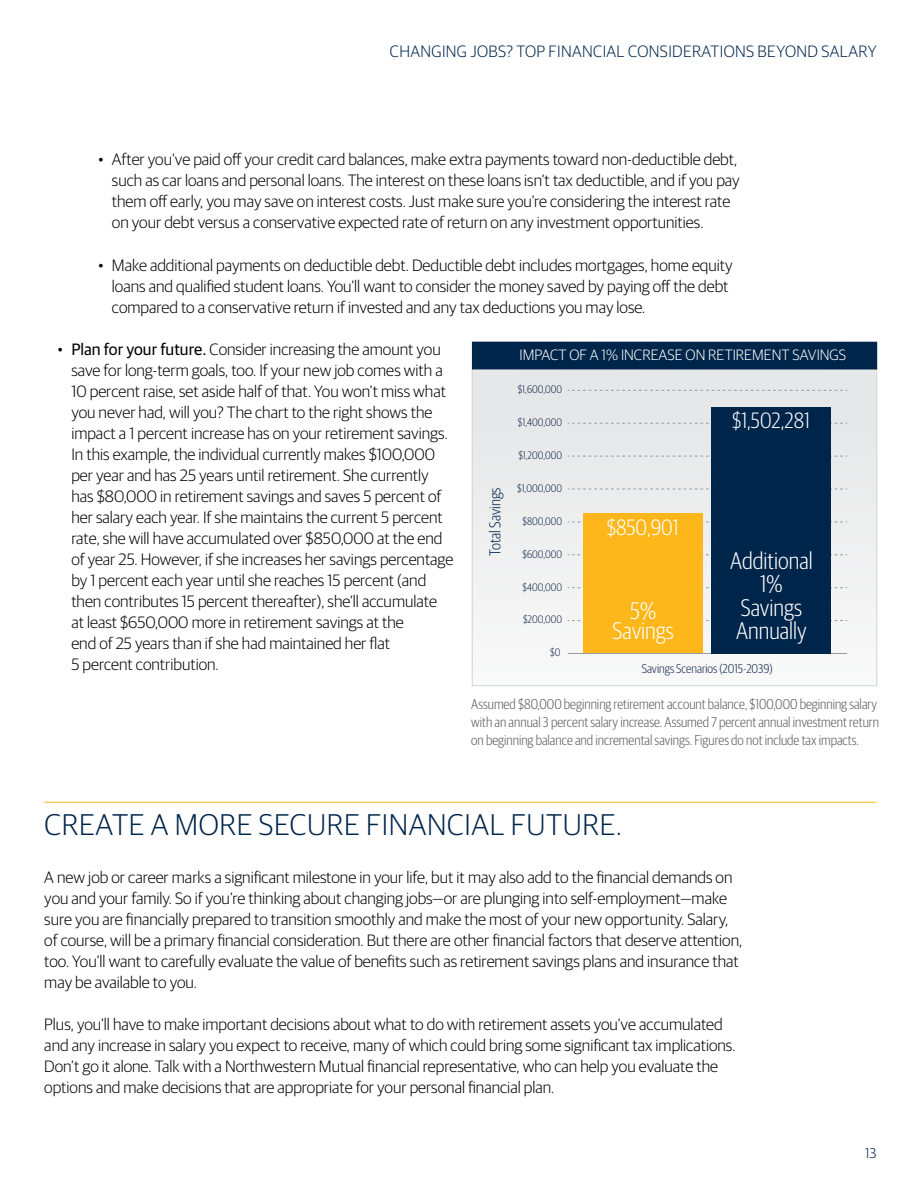
<style>
.page{position:relative;width:921px;height:1191px;background:#fff}
.page>*{position:absolute;margin:0;border:0;box-sizing:border-box;transform-origin:0 0}
.t1{font:300 30px "Guardian Sans";letter-spacing:.02em;color:#00254a}
.t2{font:300 24.15px/23.1px "Guardian Sans Cond";color:#fff;text-align:center}
.t3{font:300 22.2px "Guardian Sans Cond";color:#fff}
.t4{font:300 16.5px/21px "Guardian Sans";color:#000}
.t5{font:300 16.5px "Guardian Sans";letter-spacing:.02em;color:#00254a}
.t6{font:300 15.75px "Guardian Sans Cond";color:#00254a}
.t7{font:300 15px "Guardian Sans";color:#fff}
.t8{font:300 14.25px/18px "Guardian Sans Cond";color:#58595b}
.t9{font:300 14.25px "Guardian Sans";color:#00254a}
.t10{font:300 12.75px "Guardian Sans Cond";color:#102649}
.t11{font:300 10.95px "Guardian Sans Cond";color:#102649}
.s1{font-weight:400}
</style>
<div class="page">
<hr style="left:44px;top:801px;width:832px;height:1px;background:#fdb71a">
<div style="left:472px;top:369px;width:404px;height:316px;background:linear-gradient(to right,#eeeeef,#ebecec)"></div>
<hr style="left:567px;top:653px;width:279px;height:1px;background:#979ca3">
<svg style="left:567px;top:620px;width:279px;height:1px"></svg>
<svg style="left:567px;top:587px;width:279px;height:1px"></svg>
<svg style="left:567px;top:554px;width:279px;height:1px"></svg>
<svg style="left:567px;top:521px;width:279px;height:1px"></svg>
<svg style="left:567px;top:488px;width:279px;height:1px"></svg>
<svg style="left:567px;top:455px;width:279px;height:1px"></svg>
<svg style="left:567px;top:423px;width:279px;height:1px"></svg>
<svg style="left:567px;top:390px;width:279px;height:1px"></svg>
<div style="left:582px;top:513px;width:120px;height:140px;background:#fdb71b"></div>
<div style="left:711px;top:407px;width:119px;height:246px;background:#00254a"></div>
<div style="left:471px;top:341px;width:405px;height:28px;background:#00254a"></div>
<p class="t5" style="left:390px;top:40px;width:488px">CHANGING JOBS? TOP FINANCIAL CONSIDERATIONS BEYOND SALARY</p>
<p class="t4" style="left:112px;top:148px;width:629px;text-indent:-13px">• After you’ve paid off your credit card balances, make extra payments toward non-deductible debt, such as car loans and personal loans. The interest on these loans isn’t tax deductible, and if you pay them off early, you may save on interest costs. Just make sure you’re considering the interest rate on your debt versus a conservative expected rate of return on any investment opportunities.</p>
<p class="t4" style="left:112px;top:253px;width:622px;text-indent:-13px">• Make additional payments on deductible debt. Deductible debt includes mortgages, home equity loans and qualified student loans. You’ll want to consider the money saved by paying off the debt compared to a conservative return if invested and any tax deductions you may lose.</p>
<p class="t4" style="left:71px;top:337px;width:383px;text-indent:-13px">• <span class="s1">Plan for your future.</span> Consider increasing the amount you save for long-term goals, too. If your new job comes with a 10 percent raise, set aside half of that. You won’t miss what you never had, will you? The chart to the right shows the impact a 1 percent increase has on your retirement savings.<br>In this example, the individual currently makes $100,000 per year and has 25 years until retirement. She currently has $80,000 in retirement savings and saves 5 percent of her salary each year. If she maintains the current 5 percent rate, she will have accumulated over $850,000 at the end of year 25. However, if she increases her savings percentage by 1 percent each year until she reaches 15 percent (and then contributes 15 percent thereafter), she’ll accumulate at least $650,000 more in retirement savings at the<br>end of 25 years than if she had maintained her flat<br>5 percent contribution.</p>
<p class="t7" style="left:519px;top:345px;width:328px">IMPACT OF A 1% INCREASE ON RETIREMENT SAVINGS</p>
<p class="t11" style="left:517px;top:382px;width:46px">$1,600,000</p>
<p class="t11" style="left:517px;top:415px;width:46px">$1,400,000</p>
<p class="t11" style="left:518px;top:448px;width:45px">$1,200,000</p>
<p class="t11" style="left:517px;top:481px;width:47px">$1,000,000</p>
<p class="t11" style="left:522px;top:513px;width:41px">$800,000</p>
<p class="t11" style="left:522px;top:546px;width:41px">$600,000</p>
<p class="t11" style="left:522px;top:579px;width:41px">$400,000</p>
<p class="t11" style="left:523px;top:612px;width:41px">$200,000</p>
<p class="t11" style="left:550px;top:645px;width:12px">$0</p>
<h3 class="t3" style="left:731px;top:405px;width:79px">$1,502,281</h3>
<p class="t6" style="left:484px;top:555px;width:70px;rotate:-90deg">Total Savings</p>
<h3 class="t3" style="left:606px;top:512px;width:73px">$850,901</h3>
<h2 class="t2" style="left:730px;top:548px;width:84px">Additional<br>1%<br>Savings<br>Annually</h2>
<h2 class="t2" style="left:612px;top:599px;width:63px;line-height:19.5px">5%<br>Savings</h2>
<p class="t10" style="left:641px;top:660px;width:132px">Savings Scenarios (2015-2039)</p>
<p class="t8" style="left:471px;top:694px;width:409px">Assumed $80,000 beginning retirement account balance, $100,000 beginning salary with an annual 3 percent salary increase. Assumed 7 percent annual investment return on beginning balance and incremental savings. Figures do not include tax impacts.</p>
<h1 class="t1" style="left:45px;top:803px;width:578px">CREATE A MORE SECURE FINANCIAL FUTURE.</h1>
<p class="t4" style="left:44px;top:865px;width:699px">A new job or career marks a significant milestone in your life, but it may also add to the financial demands on you and your family. So if you’re thinking about changing jobs—or are plunging into self-employment—make sure you are financially prepared to transition smoothly and make the most of your new opportunity. Salary, of course, will be a primary financial consideration. But there are other financial factors that deserve attention, too. You’ll want to carefully evaluate the value of benefits such as retirement savings plans and insurance that may be available to you.</p>
<p class="t4" style="left:44px;top:1012px;width:692px">Plus, you’ll have to make important decisions about what to do with retirement assets you’ve accumulated and any increase in salary you expect to receive, many of which could bring some significant tax implications.<br>Don’t go it alone. Talk with a Northwestern Mutual financial representative, who can help you evaluate the options and make decisions that are appropriate for your personal financial plan.</p>
<p class="t9" style="left:865px;top:1142px;width:13px">13</p>
</div>
